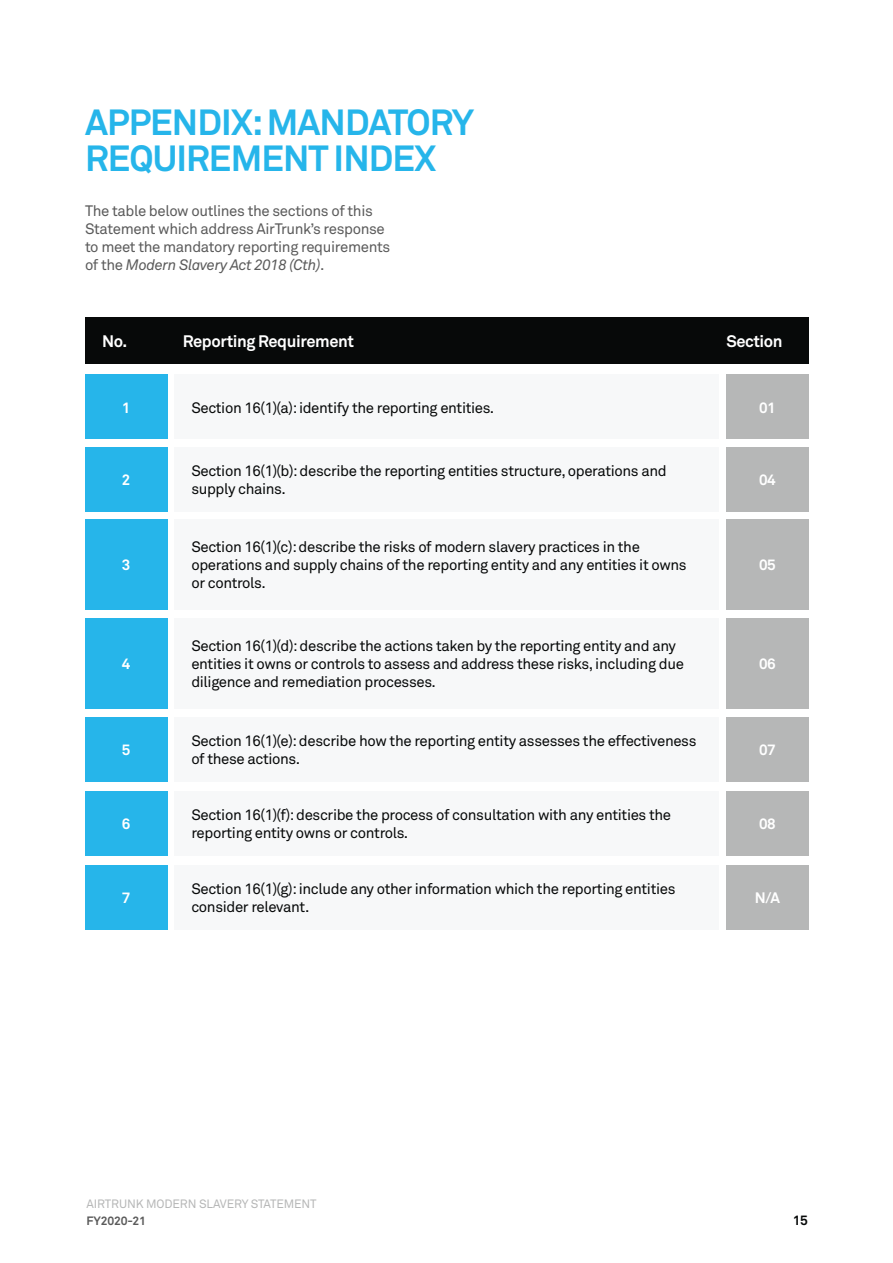
<style>
.page{position:relative;width:893px;height:1263px;background:#fff}
.page>*{position:absolute;margin:0;border:0;box-sizing:border-box;transform-origin:0 0}
.t1{font:700 36px/36.8px "Akkurat Pro";letter-spacing:-.025em;color:#26b5ea}
.t2{font:700 16.5px "Akkurat Pro";letter-spacing:-.025em;color:#fff}
.t3{font:15px/18px "Akkurat Pro";letter-spacing:-.025em;color:#070909}
.t4{font:15px/18px "Akkurat Pro";letter-spacing:-.025em;color:#5b5b5b}
.t5{font:700 15px "Akkurat Pro";letter-spacing:-.025em;color:#fff}
.t6{font:700 13.5px "Akkurat Pro";color:#070909}
.t7{font:12px "Akkurat Pro";letter-spacing:-.01em;color:#b6b7b7}
.t8{font:700 12px "Akkurat Pro";letter-spacing:-.01em;color:#5b5b5b}
.s1{font-style:italic}
</style>
<div class="page">
<div style="left:85px;top:317px;width:723px;height:47px;background:#070909"></div>
<div style="left:174px;top:374px;width:545px;height:65px;background:#f7f8f9"></div>
<div style="left:174px;top:447px;width:545px;height:64px;background:#f7f8f9"></div>
<div style="left:174px;top:717px;width:545px;height:65px;background:#f7f8f9"></div>
<div style="left:174px;top:791px;width:545px;height:65px;background:#f7f8f9"></div>
<div style="left:174px;top:865px;width:545px;height:64px;background:#f7f8f9"></div>
<div style="left:174px;top:519px;width:545px;height:90px;background:#f7f8f9"></div>
<div style="left:174px;top:618px;width:545px;height:90px;background:#f7f8f9"></div>
<div style="left:85px;top:374px;width:82px;height:65px;background:#26b5ea"></div>
<div style="left:726px;top:374px;width:82px;height:65px;background:#b6b7b7"></div>
<div style="left:85px;top:447px;width:82px;height:64px;background:#26b5ea"></div>
<div style="left:85px;top:717px;width:82px;height:65px;background:#26b5ea"></div>
<div style="left:85px;top:791px;width:82px;height:65px;background:#26b5ea"></div>
<div style="left:85px;top:865px;width:82px;height:64px;background:#26b5ea"></div>
<div style="left:726px;top:447px;width:82px;height:64px;background:#b6b7b7"></div>
<div style="left:726px;top:717px;width:82px;height:65px;background:#b6b7b7"></div>
<div style="left:726px;top:791px;width:82px;height:65px;background:#b6b7b7"></div>
<div style="left:726px;top:865px;width:82px;height:64px;background:#b6b7b7"></div>
<div style="left:85px;top:519px;width:82px;height:90px;background:#26b5ea"></div>
<div style="left:85px;top:618px;width:82px;height:90px;background:#26b5ea"></div>
<div style="left:726px;top:519px;width:82px;height:90px;background:#b6b7b7"></div>
<div style="left:726px;top:618px;width:82px;height:90px;background:#b6b7b7"></div>
<h1 class="t1" style="left:85px;top:104px;width:391px">APPENDIX: MANDATORY<br>REQUIREMENT INDEX</h1>
<p class="t4" style="left:85px;top:202px;width:307px">The table below outlines the sections of this Statement which address AirTrunk’s response to meet the mandatory reporting requirements of the <span class="s1">Modern Slavery Act 2018 (Cth)</span>.</p>
<p class="t2" style="left:102px;top:331px;width:27px">No.</p>
<p class="t2" style="left:183px;top:331px;width:173px">Reporting Requirement</p>
<p class="t2" style="left:726px;top:331px;width:58px">Section</p>
<p class="t3" style="left:191px;top:399px;width:304px">Section 16(1)(a): identify the reporting entities.</p>
<p class="t5" style="left:122px;top:398px;width:10px">1</p>
<p class="t5" style="left:759px;top:398px;width:18px">01</p>
<p class="t5" style="left:122px;top:470px;width:10px">2</p>
<p class="t3" style="left:191px;top:462px;width:477px">Section 16(1)(b): describe the reporting entities structure, operations and supply chains.</p>
<p class="t5" style="left:759px;top:470px;width:18px">04</p>
<p class="t5" style="left:122px;top:555px;width:10px">3</p>
<p class="t3" style="left:191px;top:538px;width:497px">Section 16(1)(c): describe the risks of modern slavery practices in the operations and supply chains of the reporting entity and any entities it owns or controls.</p>
<p class="t5" style="left:759px;top:555px;width:18px">05</p>
<p class="t5" style="left:122px;top:654px;width:10px">4</p>
<p class="t3" style="left:191px;top:637px;width:494px">Section 16(1)(d): describe the actions taken by the reporting entity and any entities it owns or controls to assess and address these risks, including due diligence and remediation processes.</p>
<p class="t5" style="left:759px;top:654px;width:18px">06</p>
<p class="t5" style="left:122px;top:741px;width:10px">5</p>
<p class="t3" style="left:191px;top:733px;width:507px">Section 16(1)(e): describe how the reporting entity assesses the effectiveness of these actions.</p>
<p class="t5" style="left:759px;top:741px;width:18px">07</p>
<p class="t5" style="left:122px;top:814px;width:10px">6</p>
<p class="t3" style="left:191px;top:806px;width:481px">Section 16(1)(f): describe the process of consultation with any entities the reporting entity owns or controls.</p>
<p class="t5" style="left:759px;top:814px;width:18px">08</p>
<p class="t5" style="left:122px;top:888px;width:10px">7</p>
<p class="t3" style="left:191px;top:880px;width:486px">Section 16(1)(g): include any other information which the reporting entities consider relevant.</p>
<p class="t5" style="left:755px;top:888px;width:27px">N/A</p>
<p class="t7" style="left:86px;top:1197px;width:232px">AIRTRUNK MODERN SLAVERY STATEMENT</p>
<p class="t8" style="left:86px;top:1213px;width:61px">FY2020-21</p>
<p class="t6" style="left:793px;top:1211px;width:17px">15</p>
</div>
